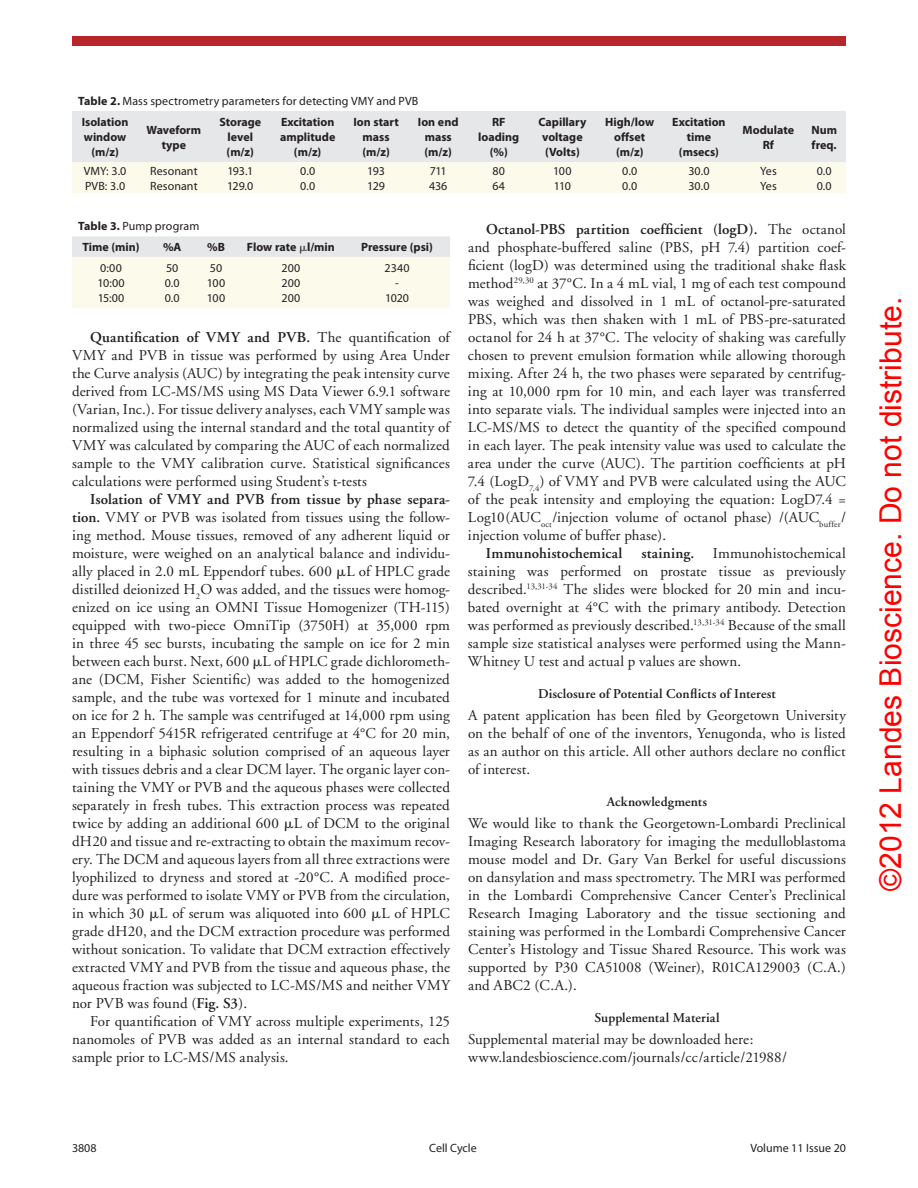
<style>
.page{position:relative;width:918px;height:1188px;background:#fff}
.page>*{position:absolute;margin:0;border:0;box-sizing:border-box;transform-origin:0 0}
.t1{font:30.15px "Arial";color:#f00}
.t2{font:15px/18px "Adobe Garamond";letter-spacing:.005em;color:#231f20;text-align:justify}
.t3{font:600 15px "Adobe Garamond";letter-spacing:.01em;color:#231f20}
.t4{font:600 13.5px "Adobe Garamond";letter-spacing:.01em;color:#231f20}
.t5{font:700 12px/15px "Myriad Pro";color:#231f20;text-align:center}
.t6{font:12px/15px "Myriad Pro";letter-spacing:.005em;color:#231f20}
.s1{font-weight:700}
.s2{font-weight:400}
.s3{font-weight:600}
.s4{font-family:"Universal Std Greekw Math Pi";font-weight:400}
.s5{font-family:"Universal Std Greekw Math Pi"}
</style>
<div class="page">
<div style="left:72px;top:36px;width:774px;height:10px;background:#b7262b"></div>
<svg style="left:72px;top:111px;width:774px;height:82px;background:#edeee9"></svg>
<svg style="left:72px;top:236px;width:378px;height:72px;background:#f5f4ea"></svg>
<p class="t6" style="left:82px;top:90px;width:338px;line-height:21.1px;text-indent:-4px"><span class="s1">Table 2.</span> Mass spectrometry parameters for detecting VMY and PVB<br><span class="s1">Isolation</span></p>
<p class="t5" style="left:84px;top:129px;width:44px">window (m/z)</p>
<p class="t5" style="left:147px;top:122px;width:56px">Waveform type</p>
<p class="t5" style="left:219px;top:114px;width:43px">Storage level (m/z)</p>
<p class="t5" style="left:280px;top:114px;width:57px">Excitation amplitude (m/z)</p>
<p class="t5" style="left:354px;top:114px;width:47px">Ion start mass (m/z)</p>
<p class="t5" style="left:418px;top:114px;width:42px">Ion end mass (m/z)</p>
<p class="t5" style="left:478px;top:114px;width:43px">RF loading (%)</p>
<p class="t5" style="left:539px;top:114px;width:49px">Capillary voltage (Volts)</p>
<p class="t5" style="left:605px;top:114px;width:50px">High/low offset (m/z)</p>
<p class="t5" style="left:672px;top:114px;width:55px">Excitation time (msecs)</p>
<p class="t5" style="left:743px;top:122px;width:53px">Modulate<br>Rf</p>
<p class="t5" style="left:811px;top:122px;width:27px;text-align:left">Num freq.</p>
<p class="t6" style="left:84px;top:163px;width:44px">VMY: 3.0<br>PVB: 3.0</p>
<p class="t6" style="left:150px;top:163px;width:49px">Resonant<br>Resonant</p>
<p class="t6" style="left:227px;top:163px;width:28px">193.1<br>129.0</p>
<p class="t6" style="left:300px;top:163px;width:16px">0.0<br>0.0</p>
<p class="t6" style="left:367px;top:163px;width:19px">193<br>129</p>
<p class="t6" style="left:429px;top:163px;width:20px">711<br>436</p>
<p class="t6" style="left:492px;top:163px;width:14px">80<br>64</p>
<p class="t6" style="left:553px;top:163px;width:20px">100<br>110</p>
<p class="t6" style="left:622px;top:163px;width:16px">0.0<br>0.0</p>
<p class="t6" style="left:688px;top:163px;width:23px">30.0<br>30.0</p>
<p class="t6" style="left:760px;top:163px;width:18px">Yes<br>Yes</p>
<p class="t6" style="left:817px;top:163px;width:16px">0.0<br>0.0</p>
<p class="t5" style="left:83px;top:216px;width:118px;line-height:20.7px;text-align:left;text-indent:-4px">Table 3. <span class="s2">Pump program<br></span>Time (min)</p>
<p class="t2" style="left:468px;top:221px;width:380px;text-indent:18px"><span class="s3">Octanol-PBS partition coefficient (logD).</span> The octanol and phosphate-buffered saline (PBS, pH 7.4) partition coef&shy;ficient (logD) was determined using the traditional shake flask method<sup>29,30</sup> at 37°C. In a 4 mL vial, 1 mg of each test compound was weighed and dissolved in 1 mL of octanol-pre-saturated PBS, which was then shaken with 1 mL of PBS-pre-saturated octanol for 24 h at 37°C. The velocity of shaking was carefully chosen to prevent emulsion formation while allowing thorough mixing. After 24 h, the two phases were separated by centrifug&shy;ing at 10,000 rpm for 10 min, and each layer was transferred into separate vials. The individual samples were injected into an LC-MS/MS to detect the quantity of the specified compound in each layer. The peak intensity value was used to calculate the area under the curve (AUC). The partition coefficients at pH 7.4 (LogD<sub>7.4</sub>) of VMY and PVB were calculated using the AUC of the peak intensity and employing the equation: LogD7.4 = Log10(AUC<sub>oct</sub>/injection volume of octanol phase) /(AUC<sub>buffer</sub>/ injection volume of buffer phase).</p>
<p class="t3" style="left:486px;top:545px;width:138px">Immunohistochemical</p>
<p class="t5" style="left:163px;top:239px;width:20px">%A</p>
<p class="t5" style="left:207px;top:239px;width:19px">%B</p>
<p class="t5" style="left:247px;top:239px;width:89px">Flow rate <span class="s4">µ</span>l/min</p>
<p class="t5" style="left:361px;top:239px;width:73px">Pressure (psi)</p>
<p class="t6" style="left:97px;top:260px;width:29px">0:00<br>10:00<br>15:00</p>
<p class="t6" style="left:165px;top:260px;width:16px;text-align:justify">50<br>0.0<br>0.0</p>
<p class="t6" style="left:207px;top:260px;width:20px">50<br>100<br>100</p>
<p class="t6" style="left:282px;top:260px;width:20px;text-align:justify">200<br>200<br>200</p>
<p class="t6" style="left:385px;top:260px;width:27px;text-align:center">2340 -<br>1020</p>
<p class="t2" style="left:72px;top:329px;width:379px;text-indent:18px"><span class="s3">Quantification of VMY and PVB.</span> The quantification of VMY and PVB in tissue was performed by using Area Under the Curve analysis (AUC) by integrating the peak intensity curve derived from LC-MS/MS using MS Data Viewer 6.9.1 software (Varian, Inc.). For tissue delivery analyses, each VMY sample was normalized using the internal standard and the total quantity of VMY was calculated by comparing the AUC of each normalized sample to the VMY calibration curve. Statistical significances calculations were performed using Student’s t-tests</p>
<p class="t2" style="left:72px;top:491px;width:380px;text-indent:18px"><span class="s3">Isolation of VMY and PVB from tissue by phase separa&shy;tion.</span> VMY or PVB was isolated from tissues using the follow&shy;ing method. Mouse tissues, removed of any adherent liquid or moisture, were weighed on an analytical balance and individu&shy;ally placed in 2.0 mL Eppendorf tubes. 600 <span class="s5">μ</span>L of HPLC grade distilled deionized H<sub>2</sub>O was added, and the tissues were homog&shy;enized on ice using an OMNI Tissue Homogenizer (TH-115) equipped with two-piece OmniTip (3750H) at 35,000 rpm in three 45 sec bursts, incubating the sample on ice for 2 min between each burst. Next, 600 <span class="s5">μ</span>L of HPLC grade dichlorometh&shy;ane (DCM, Fisher Scientific) was added to the homogenized sample, and the tube was vortexed for 1 minute and incubated on ice for 2 h. The sample was centrifuged at 14,000 rpm using an Eppendorf 5415R refrigerated centrifuge at 4°C for 20 min, resulting in a biphasic solution comprised of an aqueous layer with tissues debris and a clear DCM layer. The organic layer con&shy;taining the VMY or PVB and the aqueous phases were collected separately in fresh tubes. This extraction process was repeated twice by adding an additional 600 <span class="s5">μ</span>L of DCM to the original dH20 and tissue and re-extracting to obtain the maximum recov&shy;ery. The DCM and aqueous layers from all three extractions were lyophilized to dryness and stored at -20°C. A modified proce&shy;dure was performed to isolate VMY or PVB from the circulation, in which 30 <span class="s5">μ</span>L of serum was aliquoted into 600 <span class="s5">μ</span>L of HPLC grade dH20, and the DCM extraction procedure was performed without sonication. To validate that DCM extraction effectively extracted VMY and PVB from the tissue and aqueous phase, the aqueous fraction was subjected to LC-MS/MS and neither VMY nor PVB was found (<span class="s3">Fig. S3</span>).</p>
<p class="t2" style="left:72px;top:1013px;width:379px;text-indent:18px">For quantification of VMY across multiple experiments, 125 nanomoles of PVB was added as an internal standard to each sample prior to LC-MS/MS analysis.</p>
<p class="t2" style="left:468px;top:545px;width:379px;text-indent:173px"><span class="s3">staining.</span> Immunohistochemical staining was performed on prostate tissue as previously described.<sup>13,31-34</sup> The slides were blocked for 20 min and incu&shy;bated overnight at 4°C with the primary antibody. Detection was performed as previously described.<sup>13,31-34</sup> Because of the small sample size statistical analyses were performed using the Mann-Whitney U test and actual p values are shown.</p>
<p class="t4" style="left:538px;top:686px;width:239px">Disclosure of Potential Conflicts of Interest</p>
<p class="t2" style="left:468px;top:707px;width:379px">A patent application has been filed by Georgetown University on the behalf of one of the inventors, Yenugonda, who is listed as an author on this article. All other authors declare no conflict of interest.</p>
<p class="t4" style="left:607px;top:794px;width:102px">Acknowledgments</p>
<p class="t2" style="left:468px;top:815px;width:379px">We would like to thank the Georgetown-Lombardi Preclinical Imaging Research laboratory for imaging the medulloblastoma mouse model and Dr. Gary Van Berkel for useful discussions on dansylation and mass spectrometry. The MRI was performed in the Lombardi Comprehensive Cancer Center’s Preclinical Research Imaging Laboratory and the tissue sectioning and staining was performed in the Lombardi Comprehensive Cancer Center’s Histology and Tissue Shared Resource. This work was supported by P30 CA51008 (Weiner), R01CA129003 (C.A.) and ABC2 (C.A.).</p>
<p class="t4" style="left:594px;top:1010px;width:127px">Supplemental Material</p>
<p class="t2" style="left:468px;top:1031px;width:321px">Supplemental material may be downloaded here: www.landesbioscience.com/journals/cc/article/21988/</p>
<p class="t6" style="left:72px;top:1140px;width:26px">3808</p>
<p class="t6" style="left:429px;top:1140px;width:49px">Cell Cycle</p>
<p class="t6" style="left:750px;top:1140px;width:97px">Volume 11 Issue 20</p>
<h1 class="t1" style="left:871px;top:891px;width:595px;rotate:-90deg">©2012 Landes Bioscience. Do not distribute.</h1>
</div>
